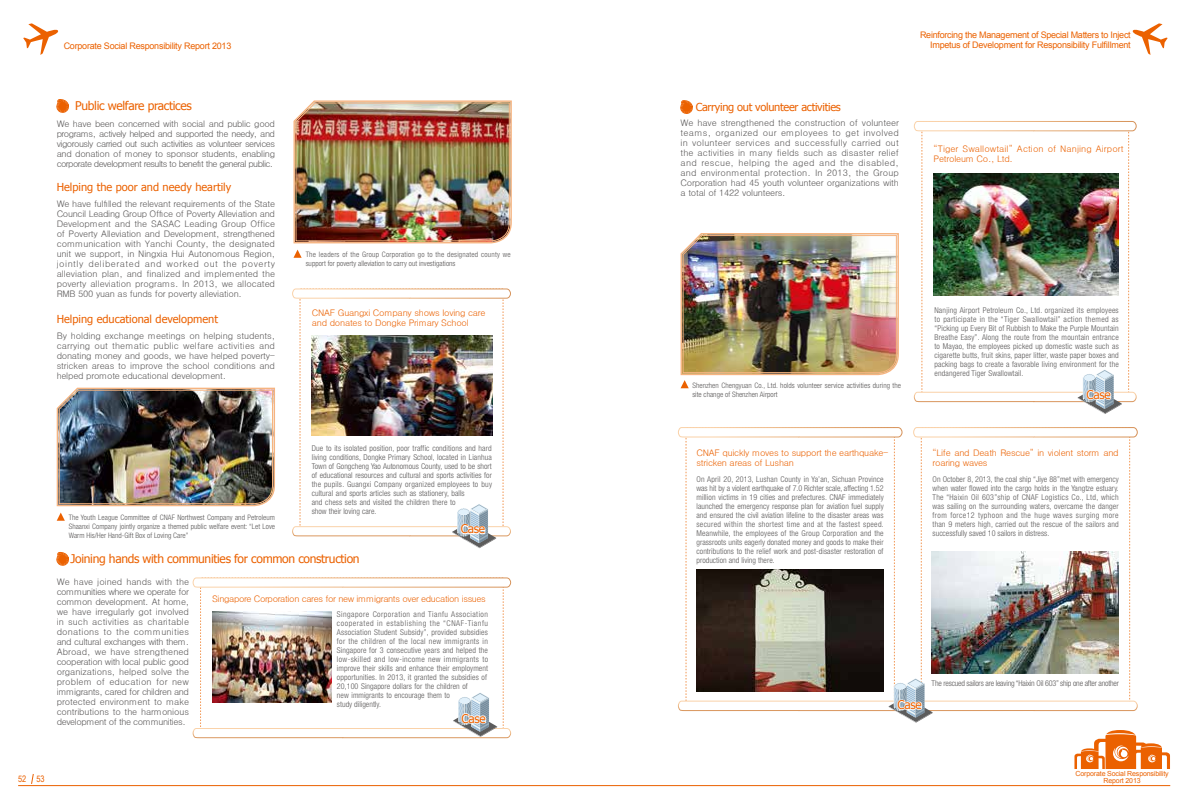
<style>
.page{position:relative;width:1191px;height:808px;background:#fff}
.page>*{position:absolute;margin:0;border:0;box-sizing:border-box;transform-origin:0 0}
.t1{font:12px "Tahoma";letter-spacing:-.025em;color:#eb6100}
.t2{font:11px "Tahoma";color:#eb6100}
.t3{font:11px "Tahoma";letter-spacing:-.025em;color:#eb6100}
.t4{font:9px/10px "Dotum";letter-spacing:-.025em;color:#595757;text-align:justify}
.t5{font:9px/10px "Dotum";letter-spacing:-.025em;color:#eb6100}
.t6{font:9px/10px "Arial";letter-spacing:-.025em;color:#eb6100;text-align:right}
.t7{font:9px/10px "Dotum";letter-spacing:.005em;color:#eb6100}
.t8{font:9px "Arial Narrow";color:#eb6100}
.t9{font:300 condensed 8px/9px "Helvetica Neue LT Std";letter-spacing:.015em;color:#595757;text-align:justify}
.t10{font:300 condensed 8px "Helvetica Neue LT Std";letter-spacing:-.02em;color:#595757}
.t11{font:300 condensed 7.5px/9px "Helvetica Neue LT Std";letter-spacing:.005em;color:#595757;text-align:justify}
.t12{font:300 condensed 7.5px/9px "Helvetica Neue LT Std";letter-spacing:.025em;color:#595757}
.t13{font:7px/6.4px "Arial";letter-spacing:-.02em;color:#eb6100;text-align:center}
</style>
<div class="page">
<svg style="left:193px;top:577px;width:318px;height:11px"></svg>
<svg style="left:913px;top:121px;width:223px;height:11px"></svg>
<svg style="left:678px;top:427px;width:224px;height:11px"></svg>
<svg style="left:913px;top:427px;width:224px;height:11px"></svg>
<svg style="left:292px;top:288px;width:219px;height:11px"></svg>
<svg style="left:57px;top:99px;width:12px;height:14px"></svg>
<img style="left:312px;top:335px;width:180px;height:101px">
<img style="left:293px;top:100px;width:219px;height:144px">
<img style="left:56px;top:387px;width:219px;height:134px">
<svg style="left:293px;top:250px;width:9px;height:8px"></svg>
<img style="left:680px;top:233px;width:219px;height:155px">
<svg style="left:57px;top:552px;width:12px;height:14px"></svg>
<img style="left:931px;top:551px;width:187px;height:122px">
<img style="left:696px;top:569px;width:187px;height:109px">
<img style="left:933px;top:173px;width:185px;height:122px">
<img style="left:212px;top:611px;width:119px;height:81px">
<svg style="left:680px;top:100px;width:13px;height:14px"></svg>
<svg style="left:193px;top:692px;width:318px;height:46px"></svg>
<svg style="left:678px;top:678px;width:459px;height:45px"></svg>
<svg style="left:292px;top:504px;width:219px;height:44px"></svg>
<svg style="left:913px;top:370px;width:223px;height:44px"></svg>
<hr style="left:18px;top:785px;width:1152px;height:1px;background:#eb6100">
<svg style="left:31px;top:774px;width:3px;height:10px"></svg>
<svg style="left:1074px;top:730px;width:96px;height:39px"></svg>
<svg style="left:23px;top:23px;width:36px;height:32px"></svg>
<svg style="left:1132px;top:23px;width:35px;height:32px"></svg>
<p class="t6" style="left:64px;top:41px;width:169px">Corporate Social Responsibility Report 2013</p>
<h1 class="t1" style="left:75px;top:98px;width:118px">Public welfare practices</h1>
<p class="t4" style="left:57px;top:119px;width:220px">We have been concerned with social and public good programs, actively helped and supported the needy, and vigorously carried out such activities as volunteer services and donation of money to sponsor students, enabling corporate development results to benefit the general public.</p>
<h2 class="t2" style="left:57px;top:179px;width:176px">Helping the poor and needy heartily</h2>
<p class="t4" style="left:57px;top:199px;width:220px">We have fulfilled the relevant requirements of the State Council Leading Group Office of Poverty Alleviation and Development and the SASAC Leading Group Office of Poverty Alleviation and Development, strengthened communication with Yanchi County, the designated unit we support, in Ningxia Hui Autonomous Region, jointly deliberated and worked out the poverty alleviation plan, and finalized and implemented the poverty alleviation programs. In 2013, we allocated RMB 500 yuan as funds for poverty alleviation.</p>
<h2 class="t2" style="left:57px;top:311px;width:163px">Helping educational development</h2>
<p class="t4" style="left:57px;top:330px;width:220px">By holding exchange meetings on helping students, carrying out thematic public welfare activities and donating money and goods, we have helped poverty&shy;stricken areas to improve the school conditions and helped promote educational development.</p>
<p class="t12" style="left:306px;top:250px;width:206px">The leaders of the Group Corporation go to the designated county we support for poverty alleviation to carry out investigations</p>
<p class="t5" style="left:312px;top:307px;width:175px">CNAF Guangxi Company shows loving care and donates to Dongke Primary School</p>
<p class="t11" style="left:69px;top:513px;width:208px">The Youth League Committee of CNAF Northwest Company and Petroleum Shaanxi Company jointly organize a themed public welfare event: “Let Love Warm His/Her Hand-Gift Box of Loving Care”</p>
<p class="t9" style="left:312px;top:443px;width:182px;text-align:left">Due to its isolated position, poor traffic conditions and hard living conditions, Dongke Primary School, located in Lianhua Town of Gongcheng Yao Autonomous County, used to be short of educational resources and cultural and sports activities for the pupils. Guangxi Company organized employees to buy cultural and sports articles such as stationery, balls<br>and chess sets and visited the children there to<br>show their loving care.</p>
<h1 class="t1" style="left:461px;top:521px;width:26px">Case</h1>
<h1 class="t1" style="left:71px;top:551px;width:291px">Joining hands with communities for common construction</h1>
<p class="t4" style="left:57px;top:577px;width:134px">We have joined hands with the communities where we operate for common development. At home, we have irregularly got involved in such activities as charitable donations to the communities and cultural exchanges with them.<br>Abroad, we have strengthened cooperation with local public good organizations, helped solve the problem of education for new immigrants, cared for children and protected environment to make contributions to the harmonious development of the communities.</p>
<p class="t5" style="left:212px;top:593px;width:275px">Singapore Corporation cares for new immigrants over education issues</p>
<p class="t9" style="left:337px;top:609px;width:153px;text-align:left">Singapore Corporation and Tianfu Association cooperated in establishing the “CNAF-Tianfu Association Student Subsidy”, provided subsidies for the children of the local new immigrants in Singapore for 3 consecutive years and helped the low-skilled and low-income new immigrants to improve their skills and enhance their employment opportunities. In 2013, it granted the subsidies of 20,100 Singapore dollars for the children of<br>new immigrants to encourage them to<br>study diligently.</p>
<h1 class="t1" style="left:461px;top:710px;width:26px">Case</h1>
<p class="t8" style="left:18px;top:772px;width:28px">52 53</p>
<h2 class="t3" style="left:695px;top:100px;width:147px">Carrying out volunteer activities</h2>
<p class="t4" style="left:680px;top:118px;width:220px">We have strengthened the construction of volunteer teams, organized our employees to get involved in volunteer services and successfully carried out the activities in many fields such as disaster relief and rescue, helping the aged and the disabled, and environmental protection. In 2013, the Group Corporation had 45 youth volunteer organizations with a total of 1422 volunteers.</p>
<p class="t6" style="left:920px;top:30px;width:212px">Reinforcing the Management of Special Matters to Inject<br>Impetus of Development for Responsibility Fulfillment</p>
<p class="t7" style="left:933px;top:144px;width:191px">“Tiger Swallowtail” Action of Nanjing Airport<br>Petroleum Co., Ltd.</p>
<p class="t11" style="left:692px;top:380px;width:210px">Shenzhen Chengyuan Co., Ltd. holds volunteer service activities during the site change of Shenzhen Airport</p>
<p class="t5" style="left:696px;top:447px;width:193px">CNAF quickly moves to support the earthquake&shy;stricken areas of Lushan</p>
<p class="t9" style="left:696px;top:475px;width:189px">On April 20, 2013, Lushan County in Ya’an, Sichuan Province was hit by a violent earthquake of 7.0 Richter scale, affecting 1.52 million victims in 19 cities and prefectures. CNAF immediately launched the emergency response plan for aviation fuel supply and ensured the civil aviation lifeline to the disaster areas was secured within the shortest time and at the fastest speed.<br>Meanwhile, the employees of the Group Corporation and the grassroots units eagerly donated money and goods to make their contributions to the relief work and post-disaster restoration of production and living there.</p>
<p class="t9" style="left:934px;top:305px;width:186px">Nanjing Airport Petroleum Co., Ltd. organized its employees to participate in the “Tiger Swallowtail” action themed as “Picking up Every Bit of Rubbish to Make the Purple Mountain Breathe Easy”. Along the route from the mountain entrance to Mayao, the employees picked up domestic waste such as cigarette butts, fruit skins, paper litter, waste paper boxes and packing bags to create a favorable living environment for the endangered Tiger Swallowtail.</p>
<h1 class="t1" style="left:1086px;top:387px;width:26px">Case</h1>
<p class="t5" style="left:932px;top:447px;width:188px">“Life and Death Rescue” in violent storm and roaring waves</p>
<p class="t9" style="left:932px;top:475px;width:188px">On October 8, 2013, the coal ship “Jiye 88”met with emergency when water flowed into the cargo holds in the Yangtze estuary.<br>The “Haixin Oil 603”ship of CNAF Logistics Co., Ltd, which was sailing on the surrounding waters, overcame the danger from force12 typhoon and the huge waves surging more than 9 meters high, carried out the rescue of the sailors and successfully saved 10 sailors in distress.</p>
<p class="t10" style="left:931px;top:679px;width:189px">The rescued sailors are leaving “Haixin Oil 603” ship one after another</p>
<h1 class="t1" style="left:897px;top:697px;width:26px">Case</h1>
<p class="t13" style="left:1075px;top:771px;width:95px">Corporate Social Responsibility<br>Report 2013</p>
</div>
